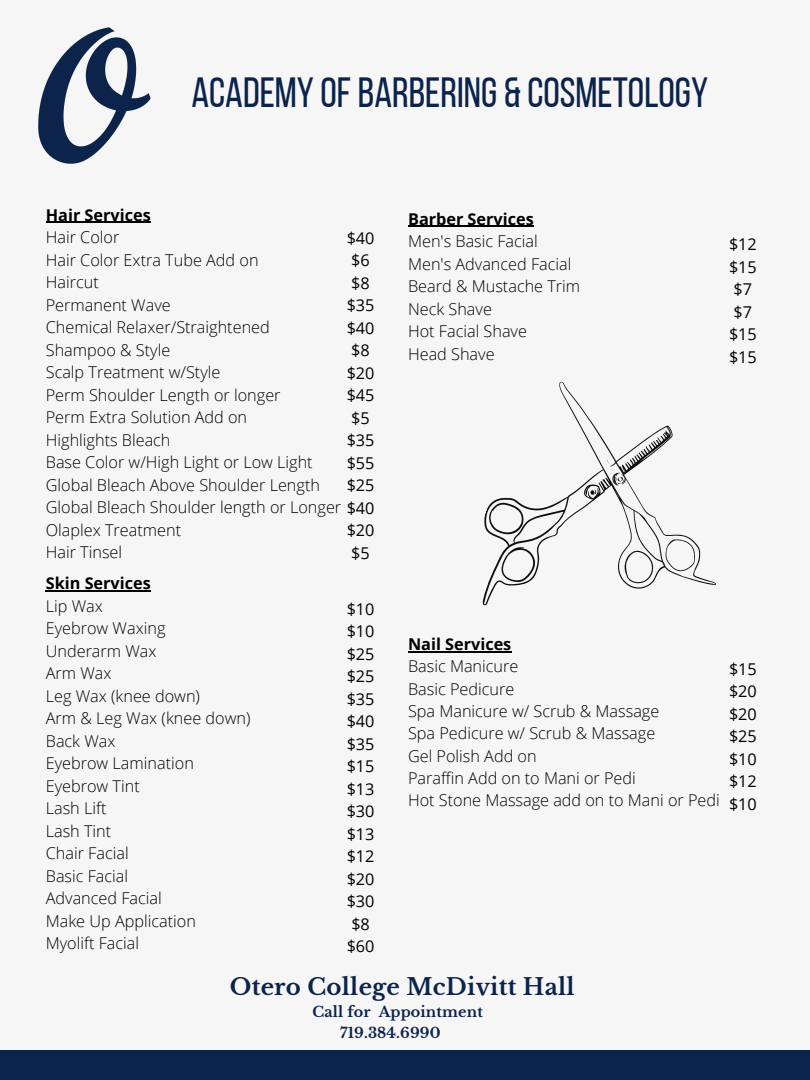
<style>
.page{position:relative;width:810px;height:1080px;background:#f6f6f6}
.page>*{position:absolute;margin:0;border:0;box-sizing:border-box;transform-origin:0 0}
.t1{font:42.19px "Bebas Neue";color:#0c234b}
.t2{font:700 22.88px "Libre Baskerville";letter-spacing:.01em;color:#0c234b}
.t3{font:300 16.25px "Open Sans";color:#000}
.t4{font:16.25px "Open Sans";color:#000}
.t5{font:700 16.25px "Open Sans";color:#000}
.t6{font:700 14.38px "Libre Baskerville";letter-spacing:.01em;color:#0c234b}
.s1{font-weight:400}
</style>
<div class="page">
<div style="left:0;top:1051px;width:810px;height:29px;background:#0c234b"></div>
<img style="left:38px;top:27px;width:113px;height:137px">
<hr style="left:46px;top:590px;width:105px;height:2px;background:#000">
<hr style="left:408px;top:226px;width:126px;height:1px;background:#000">
<hr style="left:46px;top:222px;width:105px;height:1px;background:#000">
<hr style="left:408px;top:651px;width:103px;height:1px;background:#000">
<svg style="left:457px;top:381px;width:259px;height:272px"></svg>
<svg style="left:484px;top:499px;width:56px;height:88px"></svg>
<p class="t1" style="left:191px;top:75px;width:518px">ACADEMY OFBARBERING &amp; COSMETOLOGY</p>
<p class="t5" style="left:46px;top:203px;width:106px">Hair Services</p>
<p class="t3" style="left:46px;top:226px;width:75px">Hair Color</p>
<p class="t3" style="left:46px;top:248px;width:214px">Hair Color Extra Tube Add on</p>
<p class="t3" style="left:46px;top:271px;width:55px">Haircut</p>
<p class="t3" style="left:46px;top:293px;width:126px">Permanent Wave</p>
<p class="t3" style="left:46px;top:316px;width:226px">Chemical Relaxer/Straightened</p>
<p class="t3" style="left:46px;top:338px;width:126px">Shampoo &amp; Style</p>
<p class="t3" style="left:46px;top:361px;width:176px">Scalp Treatment w/Style</p>
<p class="t3" style="left:46px;top:383px;width:236px">Perm Shoulder Length or longer</p>
<p class="t3" style="left:46px;top:406px;width:203px">Perm Extra Solution Add on</p>
<p class="t3" style="left:46px;top:428px;width:126px">Highlights Bleach</p>
<p class="t3" style="left:46px;top:451px;width:268px">Base Color w/High Light or Low Light</p>
<p class="t3" style="left:46px;top:473px;width:276px">Global Bleach Above Shoulder Length</p>
<p class="t3" style="left:46px;top:518px;width:137px">Olaplex Treatment</p>
<p class="t3" style="left:46px;top:541px;width:78px">Hair Tinsel</p>
<p class="t4" style="left:347px;top:226px;width:29px">$40</p>
<p class="t4" style="left:351px;top:249px;width:20px">$6</p>
<p class="t4" style="left:351px;top:271px;width:20px">$8</p>
<p class="t4" style="left:347px;top:294px;width:29px">$35</p>
<p class="t4" style="left:347px;top:316px;width:29px">$40</p>
<p class="t4" style="left:351px;top:339px;width:20px">$8</p>
<p class="t4" style="left:347px;top:361px;width:29px">$20</p>
<p class="t4" style="left:347px;top:384px;width:29px">$45</p>
<p class="t4" style="left:351px;top:406px;width:20px">$5</p>
<p class="t4" style="left:347px;top:429px;width:29px">$35</p>
<p class="t4" style="left:347px;top:451px;width:29px">$55</p>
<p class="t4" style="left:347px;top:474px;width:29px">$25</p>
<p class="t3" style="left:46px;top:496px;width:330px">Global Bleach Shoulder length or Longer <span class="s1">$40</span></p>
<p class="t4" style="left:347px;top:519px;width:29px">$20</p>
<p class="t4" style="left:351px;top:541px;width:20px">$5</p>
<p class="t5" style="left:46px;top:572px;width:107px">Skin Services</p>
<p class="t3" style="left:46px;top:594px;width:59px">Lip Wax</p>
<p class="t3" style="left:46px;top:617px;width:121px">Eyebrow Waxing</p>
<p class="t3" style="left:46px;top:639px;width:112px">Underarm Wax</p>
<p class="t3" style="left:46px;top:662px;width:67px">Arm Wax</p>
<p class="t3" style="left:46px;top:684px;width:156px">Leg Wax (knee down)</p>
<p class="t3" style="left:46px;top:707px;width:206px">Arm &amp; Leg Wax (knee down)</p>
<p class="t3" style="left:46px;top:729px;width:71px">Back Wax</p>
<p class="t3" style="left:46px;top:752px;width:150px">Eyebrow Lamination</p>
<p class="t3" style="left:46px;top:774px;width:96px">Eyebrow Tint</p>
<p class="t3" style="left:46px;top:797px;width:62px">Lash Lift</p>
<p class="t3" style="left:46px;top:819px;width:67px">Lash Tint</p>
<p class="t3" style="left:46px;top:842px;width:84px">Chair Facial</p>
<p class="t3" style="left:46px;top:864px;width:84px">Basic Facial</p>
<p class="t3" style="left:46px;top:887px;width:118px">Advanced Facial</p>
<p class="t3" style="left:46px;top:909px;width:152px">Make Up Application</p>
<p class="t3" style="left:46px;top:932px;width:95px">Myolift Facial</p>
<p class="t4" style="left:347px;top:597px;width:29px">$10</p>
<p class="t4" style="left:347px;top:620px;width:29px">$10</p>
<p class="t4" style="left:347px;top:642px;width:29px">$25</p>
<p class="t4" style="left:347px;top:665px;width:29px">$25</p>
<p class="t4" style="left:347px;top:687px;width:29px">$35</p>
<p class="t4" style="left:347px;top:710px;width:29px">$40</p>
<p class="t4" style="left:347px;top:732px;width:29px">$35</p>
<p class="t4" style="left:347px;top:755px;width:29px">$15</p>
<p class="t4" style="left:347px;top:777px;width:29px">$13</p>
<p class="t4" style="left:347px;top:800px;width:29px">$30</p>
<p class="t4" style="left:347px;top:822px;width:29px">$13</p>
<p class="t4" style="left:347px;top:845px;width:29px">$12</p>
<p class="t4" style="left:347px;top:867px;width:29px">$20</p>
<p class="t4" style="left:347px;top:890px;width:29px">$30</p>
<p class="t4" style="left:351px;top:912px;width:20px">$8</p>
<p class="t4" style="left:347px;top:935px;width:29px">$60</p>
<p class="t5" style="left:408px;top:207px;width:127px">Barber Services</p>
<p class="t3" style="left:408px;top:230px;width:131px">Men's Basic Facial</p>
<p class="t3" style="left:408px;top:252px;width:165px">Men's Advanced Facial</p>
<p class="t3" style="left:408px;top:275px;width:174px">Beard &amp; Mustache Trim</p>
<p class="t3" style="left:408px;top:297px;width:85px">Neck Shave</p>
<p class="t3" style="left:408px;top:320px;width:120px">Hot Facial Shave</p>
<p class="t3" style="left:408px;top:342px;width:88px">Head Shave</p>
<p class="t5" style="left:408px;top:633px;width:105px">Nail Services</p>
<p class="t3" style="left:408px;top:655px;width:112px">Basic Manicure</p>
<p class="t3" style="left:408px;top:677px;width:108px">Basic Pedicure</p>
<p class="t3" style="left:408px;top:700px;width:253px">Spa Manicure w/ Scrub &amp; Massage</p>
<p class="t3" style="left:408px;top:722px;width:249px">Spa Pedicure w/ Scrub &amp; Massage</p>
<p class="t3" style="left:408px;top:744px;width:130px">Gel Polish Add on</p>
<p class="t3" style="left:408px;top:767px;width:229px">Paraffin Add on to Mani or Pedi</p>
<p class="t3" style="left:408px;top:789px;width:313px">Hot Stone Massage add on to Mani or Pedi</p>
<p class="t2" style="left:230px;top:973px;width:346px">Otero College McDivitt Hall</p>
<p class="t6" style="left:313px;top:1003px;width:172px">Call for Appointment</p>
<p class="t6" style="left:340px;top:1024px;width:102px">719.384.6990</p>
<p class="t4" style="left:729px;top:233px;width:29px">$12</p>
<p class="t4" style="left:729px;top:255px;width:29px">$15</p>
<p class="t4" style="left:734px;top:278px;width:20px">$7</p>
<p class="t4" style="left:734px;top:300px;width:20px">$7</p>
<p class="t4" style="left:729px;top:323px;width:29px">$15</p>
<p class="t4" style="left:729px;top:345px;width:29px">$15</p>
<p class="t4" style="left:729px;top:657px;width:29px">$15</p>
<p class="t4" style="left:729px;top:680px;width:29px">$20</p>
<p class="t4" style="left:729px;top:702px;width:29px">$20</p>
<p class="t4" style="left:729px;top:725px;width:29px">$25</p>
<p class="t4" style="left:729px;top:747px;width:29px">$10</p>
<p class="t4" style="left:729px;top:770px;width:29px">$12</p>
<p class="t4" style="left:729px;top:792px;width:29px">$10</p>
</div>
